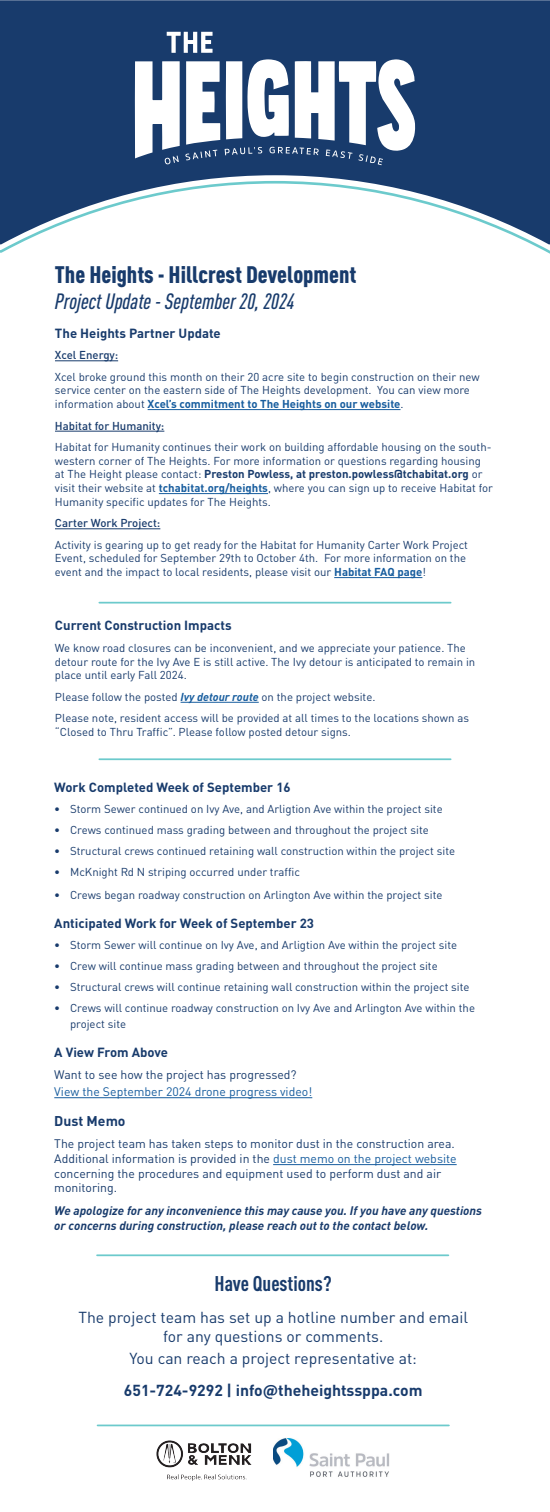
<style>
.page{position:relative;width:550px;height:1512px;background:#fff}
.page>*{position:absolute;margin:0;border:0;box-sizing:border-box;transform-origin:0 0}
.t1{font:900 condensed 23.62px "DINOT";color:#183b6c}
.t2{font:italic 500 condensed 21.88px "DINOT";color:#183b6c}
.t3{font:700 condensed 21px "DINOT";color:#183b6c}
.t4{font:15.75px/18.9px "DINOT";color:#183b6c;text-align:center}
.t5{font:700 15.75px "DINOT";color:#183b6c}
.t6{font:700 14px "DINOT";color:#183b6c}
.t7{font:700 13.12px "DINOT";color:#183b6c}
.t8{font:12.25px/14.7px "DINOT";color:#183b6c}
.t9{font:italic 700 12.25px/14.7px "DINOT";color:#183b6c}
.t10{font:12.25px/16.8px "DINOT";color:#175d9e}
.t11{font:11.38px/13.7px "DINOT";color:#183b6c}
.t12{font:500 11.38px "DINOT";color:#183b6c}
.s1{font-weight:700;color:#175d9e}
.s2{font-weight:700}
.s3{font-weight:700;font-style:italic;color:#175d9e}
.s4{color:#183b6c}
.s5{color:#175d9e}
</style>
<div class="page">
<hr style="left:55px;top:360px;width:63px;height:1px;background:#183b6c">
<hr style="left:148px;top:409px;width:252px;height:1px;background:#175d9e">
<hr style="left:55px;top:431px;width:109px;height:1px;background:#183b6c">
<hr style="left:159px;top:493px;width:109px;height:1px;background:#175d9e">
<hr style="left:55px;top:528px;width:105px;height:1px;background:#183b6c">
<hr style="left:334px;top:577px;width:88px;height:1px;background:#175d9e">
<hr style="left:180px;top:702px;width:79px;height:1px;background:#175d9e">
<div style="left:0;top:0;width:550px;height:180px;background:#183b6c"></div>
<svg style="left:167px;top:32px;width:45px;height:21px"></svg>
<svg style="left:135px;top:59px;width:280px;height:106px"></svg>
<svg style="left:0;top:180px;width:550px;height:74px"></svg>
<img style="left:156px;top:1441px;width:95px;height:39px">
<img style="left:273px;top:1438px;width:117px;height:39px">
<hr style="left:97px;top:1254px;width:351px;height:2px;background:#6ccacc">
<hr style="left:99px;top:758px;width:351px;height:2px;background:#6ccacc">
<hr style="left:99px;top:602px;width:351px;height:2px;background:#6ccacc">
<hr style="left:97px;top:1425px;width:352px;height:1px;background:#6ccacc">
<hr style="left:54px;top:1097px;width:258px;height:1px;background:#175d9e">
<hr style="left:273px;top:1164px;width:183px;height:1px;background:#175d9e">
<p class="t1" style="left:55px;top:260px;width:303px">The Heights - Hillcrest Development</p>
<p class="t2" style="left:55px;top:288px;width:241px">Project Update - September 20, 2024</p>
<p class="t7" style="left:55px;top:324px;width:167px">The Heights Partner Update</p>
<p class="t12" style="left:55px;top:348px;width:65px">Xcel Energy:</p>
<p class="t11" style="left:55px;top:370px;width:426px">Xcel broke ground this month on their 20 acre site to begin construction on their new service center on the eastern side of The Heights development. You can view more information about <span class="s1">Xcel’s commitment to The Heights on our website</span>.</p>
<p class="t12" style="left:55px;top:418px;width:111px">Habitat for Humanity:</p>
<p class="t11" style="left:55px;top:440px;width:439px">Habitat for Humanity continues their work on building affordable housing on the south&shy;western corner of The Heights. For more information or questions regarding housing at The Height please contact: <span class="s2">Preston Powless, at preston.powless@tchabitat.org</span> or visit their website at <span class="s1">tchabitat.org/heights</span>, where you can sign up to receive Habitat for Humanity specific updates for The Heights.</p>
<p class="t12" style="left:55px;top:516px;width:107px">Carter Work Project:</p>
<p class="t11" style="left:55px;top:538px;width:414px">Activity is gearing up to get ready for the Habitat for Humanity Carter Work Project<br>Event, scheduled for September 29th to October 4th. For more information on the event and the impact to local residents, please visit our <span class="s1">Habitat FAQ page</span>!</p>
<p class="t7" style="left:55px;top:617px;width:178px">Current Construction Impacts</p>
<p class="t11" style="left:55px;top:641px;width:421px">We know road closures can be inconvenient, and we appreciate your patience. The detour route for the Ivy Ave E is still active. The Ivy detour is anticipated to remain in place until early Fall 2024.</p>
<p class="t11" style="left:55px;top:690px;width:322px">Please follow the posted <span class="s3">Ivy detour route</span> on the project website.</p>
<p class="t11" style="left:55px;top:711px;width:415px">Please note, resident access will be provided at all times to the locations shown as “Closed to Thru Traffic”. Please follow posted detour signs.</p>
<p class="t7" style="left:54px;top:778px;width:238px">Work Completed Week of September 16</p>
<p class="t11" style="left:54px;top:802px;width:390px">• Storm Sewer continued on Ivy Ave, and Arligtion Ave within the project site</p>
<p class="t11" style="left:54px;top:823px;width:376px">• Crews continued mass grading between and throughout the project site</p>
<p class="t11" style="left:54px;top:844px;width:402px">• Structural crews continued retaining wall construction within the project site</p>
<p class="t11" style="left:54px;top:865px;width:247px">• McKnight Rd N striping occurred under traffic</p>
<p class="t11" style="left:54px;top:888px;width:389px">• Crews began roadway construction on Arlington Ave within the project site</p>
<p class="t7" style="left:54px;top:915px;width:261px">Anticipated Work for Week of September 23</p>
<p class="t11" style="left:54px;top:938px;width:404px">• Storm Sewer will continue on Ivy Ave, and Arligtion Ave within the project site</p>
<p class="t11" style="left:54px;top:959px;width:385px">• Crew will continue mass grading between and throughout the project site</p>
<p class="t11" style="left:54px;top:980px;width:416px">• Structural crews will continue retaining wall construction within the project site</p>
<p class="t11" style="left:70px;top:1000px;width:406px;line-height:15.8px;text-indent:-16px">• Crews will continue roadway construction on Ivy Ave and Arlington Ave within the project site</p>
<p class="t7" style="left:54px;top:1043px;width:115px">A View From Above</p>
<p class="t10" style="left:54px;top:1066px;width:259px"><span class="s4">Want to see how the project has progressed?<br></span>View the September 2024 drone progress video!</p>
<p class="t6" style="left:54px;top:1111px;width:73px">Dust Memo</p>
<p class="t8" style="left:54px;top:1136px;width:404px">The project team has taken steps to monitor dust in the construction area.<br>Additional information is provided in the <span class="s5">dust memo on the project website </span>concerning the procedures and equipment used to perform dust and air monitoring.</p>
<p class="t9" style="left:54px;top:1203px;width:429px">We apologize for any inconvenience this may cause you. If you have any questions or concerns during construction, please reach out to the contact below.</p>
<p class="t3" style="left:214px;top:1271px;width:119px">Have Questions?</p>
<p class="t4" style="left:78px;top:1308px;width:391px">The project team has set up a hotline number and email for any questions or comments.</p>
<p class="t4" style="left:129px;top:1349px;width:289px">You can reach a project representative at:</p>
<p class="t5" style="left:124px;top:1380px;width:300px">651-724-9292 | info@theheightssppa.com</p>
</div>
